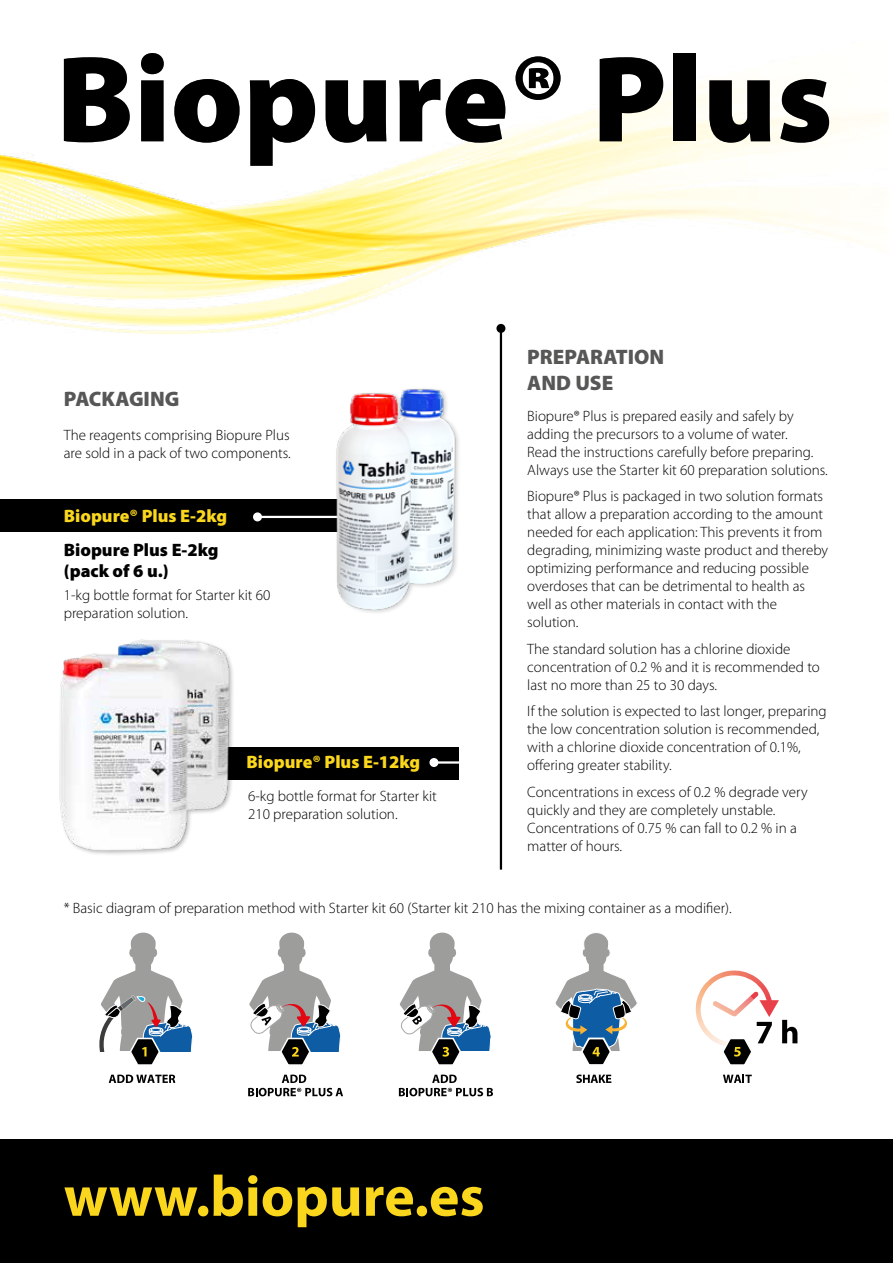
<style>
.page{position:relative;width:893px;height:1263px;background:#fff}
.page>*{position:absolute;margin:0;border:0;box-sizing:border-box;transform-origin:0 0}
.t1{font:700 57.9px "Myriad Pro";color:#fad61c}
.t2{font:900 21px/25.2px "Myriad Pro";color:#575756}
.t3{font:900 18px "Myriad Pro";color:#fad61c}
.t4{font:900 18px/21.6px "Myriad Pro";color:#000}
.t5{font:300 15px/18px "Myriad Pro";color:#000}
</style>
<div class="page">
<img style="left:0;top:59px;width:881px;height:275px">
<div style="left:0;top:1140px;width:893px;height:123px;background:#000"></div>
<svg style="left:64px;top:57px;width:66px;height:85px"></svg>
<svg style="left:141px;top:53px;width:23px;height:88px;background:#212121"></svg>
<svg style="left:174px;top:79px;width:66px;height:64px"></svg>
<svg style="left:250px;top:79px;width:65px;height:87px"></svg>
<svg style="left:326px;top:80px;width:60px;height:63px"></svg>
<svg style="left:399px;top:79px;width:41px;height:62px"></svg>
<svg style="left:446px;top:79px;width:59px;height:64px"></svg>
<svg style="left:515px;top:56px;width:46px;height:44px"></svg>
<svg style="left:600px;top:57px;width:63px;height:84px"></svg>
<div style="left:673px;top:53px;width:23px;height:88px;background:#000"></div>
<svg style="left:709px;top:80px;width:61px;height:63px"></svg>
<svg style="left:780px;top:79px;width:49px;height:64px"></svg>
<div style="left:0;top:499px;width:371px;height:32px;background:#000"></div>
<div style="left:111px;top:747px;width:348px;height:32px;background:#000"></div>
<hr style="left:257px;top:516px;width:207px;height:2px;background:#fff">
<div style="left:253px;top:512px;width:9px;height:9px;background:#fff;border-radius:50%"></div>
<img style="left:324px;top:389px;width:135px;height:224px">
<img style="left:59px;top:639px;width:198px;height:216px">
<hr style="left:500px;top:328px;width:2px;height:542px;background:#000">
<div style="left:496px;top:324px;width:9px;height:9px;background:#000;border-radius:50%"></div>
<hr style="left:434px;top:761px;width:57px;height:3px;background:#fff">
<div style="left:429px;top:758px;width:9px;height:9px;background:#fff;border-radius:50%"></div>
<svg style="left:109px;top:1074px;width:66px;height:9px"></svg>
<svg style="left:99px;top:932px;width:94px;height:133px"></svg>
<svg style="left:249px;top:932px;width:92px;height:133px"></svg>
<svg style="left:576px;top:1074px;width:35px;height:9px"></svg>
<svg style="left:555px;top:933px;width:82px;height:132px"></svg>
<svg style="left:723px;top:1075px;width:29px;height:8px"></svg>
<svg style="left:696px;top:970px;width:101px;height:95px"></svg>
<svg style="left:400px;top:932px;width:92px;height:133px"></svg>
<svg style="left:248px;top:1074px;width:95px;height:22px"></svg>
<svg style="left:399px;top:1074px;width:94px;height:22px"></svg>
<h2 class="t2" style="left:64px;top:385px;width:117px">PACKAGING</h2>
<p class="t5" style="left:64px;top:425px;width:229px">The reagents comprising Biopure Plus are sold in a pack of two components.</p>
<p class="t3" style="left:64px;top:504px;width:165px">Biopure® Plus E-2kg</p>
<p class="t4" style="left:64px;top:538px;width:156px">Biopure Plus E-2kg (pack of 6 u.)</p>
<p class="t5" style="left:64px;top:585px;width:208px">1-kg bottle format for Starter kit 60 preparation solution.</p>
<p class="t3" style="left:247px;top:750px;width:175px">Biopure® Plus E-12kg</p>
<p class="t5" style="left:248px;top:787px;width:190px">6-kg bottle format for Starter kit<br>210 preparation solution.</p>
<h2 class="t2" style="left:527px;top:344px;width:139px">PREPARATION<br>AND USE</h2>
<p class="t5" style="left:527px;top:406px;width:302px">Biopure® Plus is prepared easily and safely by adding the precursors to a volume of water.<br>Read the instructions carefully before preparing.<br>Always use the Starter kit 60 preparation solutions.</p>
<p class="t5" style="left:527px;top:487px;width:302px">Biopure® Plus is packaged in two solution formats that allow a preparation according to the amount needed for each application: This prevents it from degrading, minimizing waste product and thereby optimizing performance and reducing possible overdoses that can be detrimental to health as well as other materials in contact with the solution.</p>
<p class="t5" style="left:527px;top:639px;width:294px">The standard solution has a chlorine dioxide concentration of 0.2 % and it is recommended to last no more than 25 to 30 days.</p>
<p class="t5" style="left:527px;top:702px;width:301px">If the solution is expected to last longer, preparing the low concentration solution is recommended, with a chlorine dioxide concentration of 0.1%, offering greater stability.</p>
<p class="t5" style="left:527px;top:782px;width:282px">Concentrations in excess of 0.2 % degrade very quickly and they are completely unstable.<br>Concentrations of 0.75 % can fall to 0.2 % in a matter of hours.</p>
<p class="t5" style="left:64px;top:899px;width:669px">* Basic diagram of preparation method with Starter kit 60 (Starter kit 210 has the mixing container as a modifier).</p>
<h1 class="t1" style="left:64px;top:1164px;width:422px">www.biopure.es</h1>
</div>
